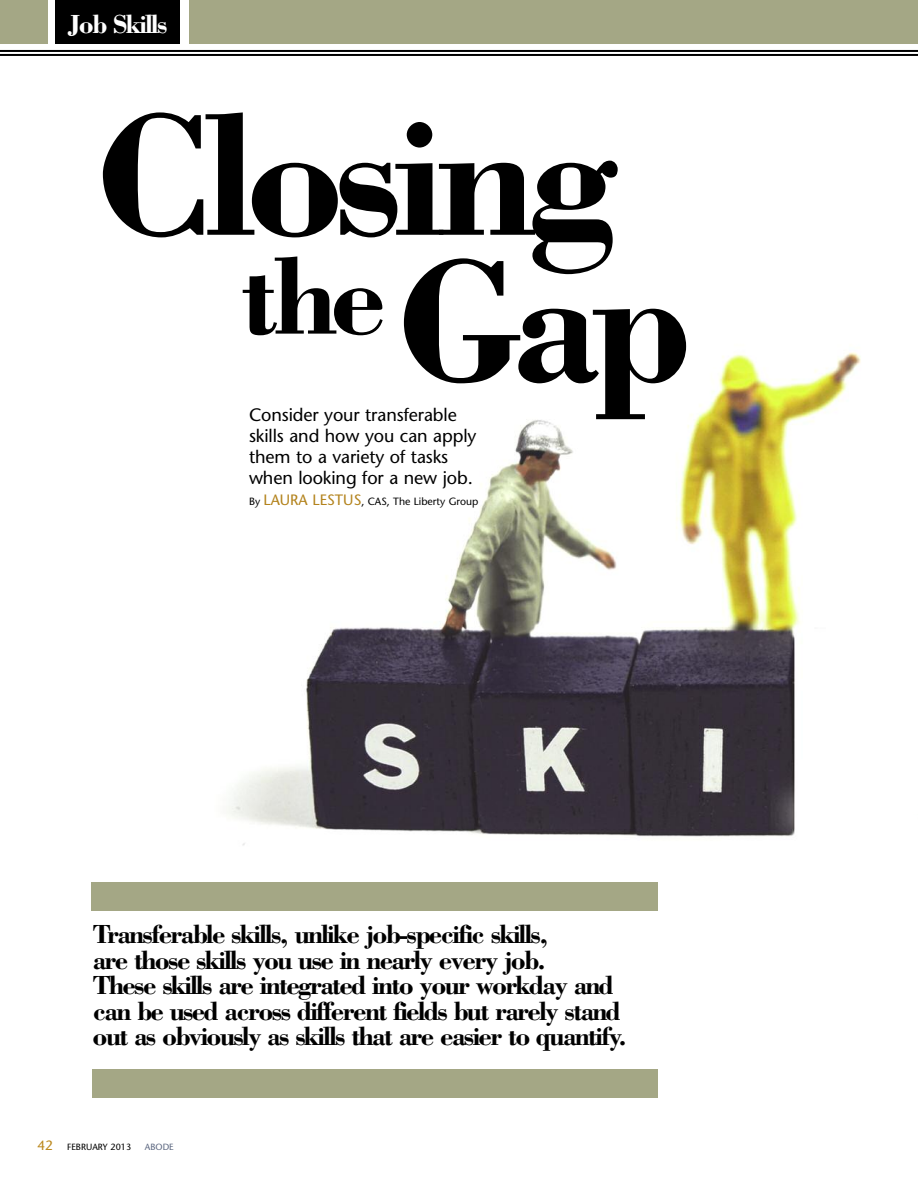
<style>
.page{position:relative;width:918px;height:1188px;background:#fff}
.page>*{position:absolute;margin:0;border:0;box-sizing:border-box;transform-origin:0 0}
.t1{font:700 179.1px "Bodoni";letter-spacing:-.045em;color:#000}
.t2{font:700 112.95px "Bodoni";color:#000}
.t3{font:700 27px/25.5px "Bodoni";letter-spacing:-.06em;color:#000}
.t4{font:700 27px "Bodoni";letter-spacing:-.06em;color:#fff}
.t5{font:18px/21px "Stone Sans";letter-spacing:-.005em;color:#000}
.t6{font:10.5px "Stone Sans";color:#000}
.t7{font:9px "Stone Sans";color:#000}
.t8{font:9px "Stone Sans";color:#5d6881}
.s1{font-size:179.1px}
.s2{font-size:15px;color:#b3831d}
.s3{font-size:13.5px;color:#bc891f}
</style>
<div class="page">
<img style="left:180px;top:352px;width:681px;height:559px">
<div style="left:0;top:0;width:48px;height:44px;background:#a4a785"></div>
<div style="left:56px;top:0;width:124px;height:44px;background:#000"></div>
<div style="left:189px;top:0;width:729px;height:44px;background:#a4a785"></div>
<hr style="left:0;top:50px;width:918px;height:2px;background:#000">
<hr style="left:0;top:54px;width:918px;height:2px;background:#000">
<div style="left:91px;top:882px;width:567px;height:28px;background:#a4a785"></div>
<div style="left:93px;top:1069px;width:565px;height:29px;background:#a4a785"></div>
<p class="t4" style="left:68px;top:7px;width:101px">Job Skills</p>
<h1 class="t1" style="left:93px;top:64px;width:526px">Closing</h1>
<h2 class="t2" style="left:241px;top:226px;width:449px">the<span class="s1">Gap</span></h2>
<p class="t5" style="left:249px;top:404px;width:229px">Consider your transferable skills and how you can apply them to a variety of tasks when looking for a new job.</p>
<p class="t6" style="left:249px;top:495px;width:231px">By <span class="s2">LAURA LESTUS</span>, CAS, The Liberty Group</p>
<p class="t3" style="left:93px;top:921px;width:536px">Transferable skills, unlike job-specific skills,<br>are those skills you use in nearly every job.<br>These skills are integrated into your workday and can be used across different fields but rarely stand out as obviously as skills that are easier to quantify.</p>
<p class="t7" style="left:38px;top:1141px;width:95px"><span class="s3">42</span> FEBRUARY 2013</p>
<p class="t8" style="left:145px;top:1141px;width:30px">ABODE</p>
</div>
